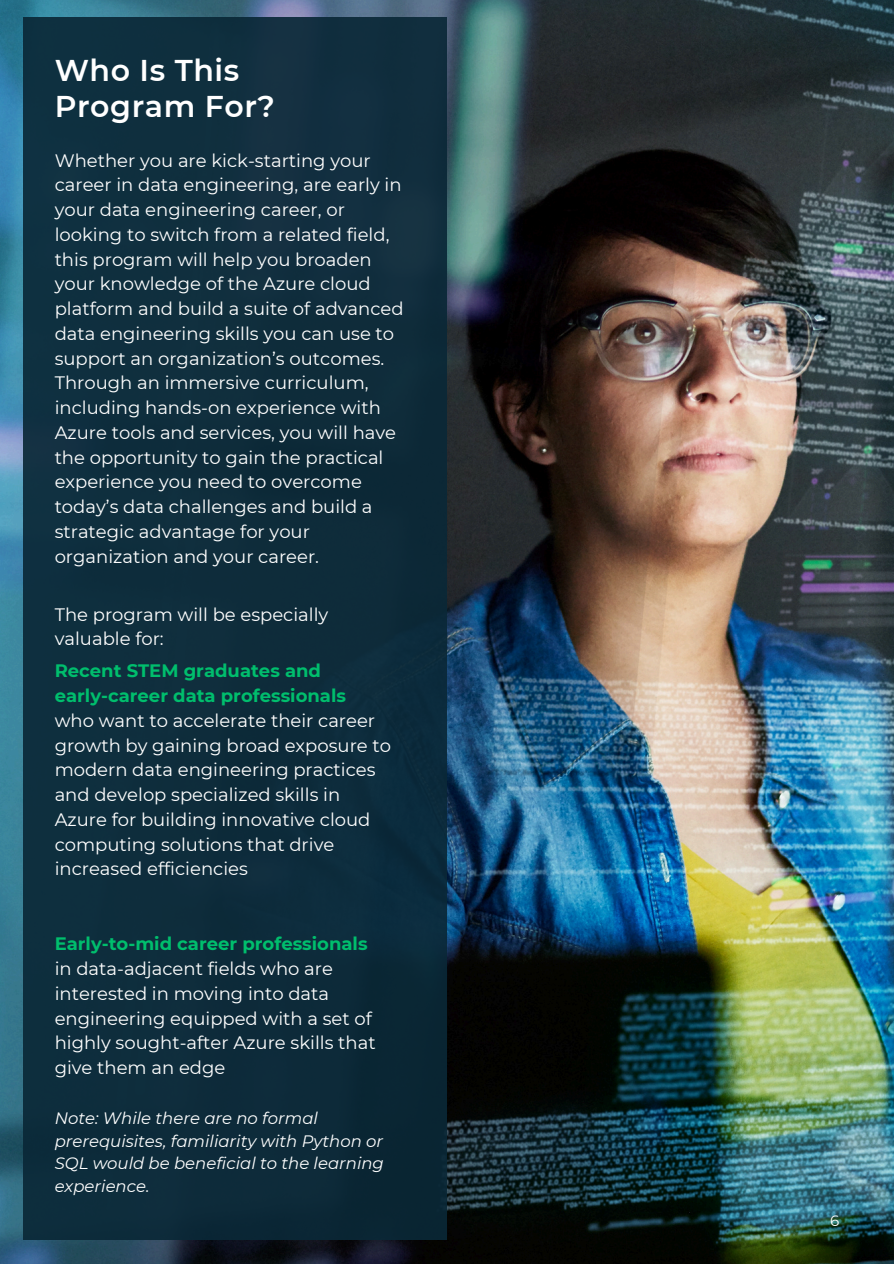
<style>
.page{position:relative;width:894px;height:1264px;background:#fff}
.page>*{position:absolute;margin:0;border:0;box-sizing:border-box;transform-origin:0 0}
.t1{font:600 30px/36px "Montserrat";letter-spacing:.02em;color:#fff}
.t2{font:18px/24.8px "Montserrat";color:#fff}
.t3{font:700 18px "Montserrat";color:#00be6d}
.t4{font:italic 16.5px/22.5px "Montserrat";color:#fff}
.t5{font:15px "Montserrat";color:#fff}
</style>
<div class="page">
<img style="left:0;top:0;width:893px;height:1263px">
<div style="left:24px;top:17px;width:422px;height:1222px;background:#0a2837"></div>
<h1 class="t1" style="left:55px;top:53px;width:222px">Who Is This<br>Program For?</h1>
<p class="t2" style="left:55px;top:148px;width:350px">Whether you are kick-starting your career in data engineering, are early in your data engineering career, or looking to switch from a related field, this program will help you broaden your knowledge of the Azure cloud platform and build a suite of advanced data engineering skills you can use to support an organization’s outcomes.<br>Through an immersive curriculum, including hands-on experience with Azure tools and services, you will have the opportunity to gain the practical experience you need to overcome today’s data challenges and build a strategic advantage for your organization and your career.</p>
<p class="t2" style="left:55px;top:601px;width:275px">The program will be especially valuable for:</p>
<p class="t3" style="left:55px;top:660px;width:268px">Recent STEM graduates and</p>
<p class="t3" style="left:55px;top:684px;width:293px">early-career data professionals</p>
<p class="t2" style="left:55px;top:708px;width:338px">who want to accelerate their career growth by gaining broad exposure to modern data engineering practices and develop specialized skills in Azure for building innovative cloud computing solutions that drive increased efficiencies</p>
<p class="t3" style="left:55px;top:933px;width:314px">Early-to-mid career professionals</p>
<p class="t2" style="left:55px;top:956px;width:322px">in data-adjacent fields who are interested in moving into data engineering equipped with a set of highly sought-after Azure skills that give them an edge</p>
<p class="t4" style="left:55px;top:1106px;width:331px">Note: While there are no formal prerequisites, familiarity with Python or<br>SQL would be beneficial to the learning experience.</p>
<p class="t5" style="left:829px;top:1211px;width:11px">6</p>
</div>
